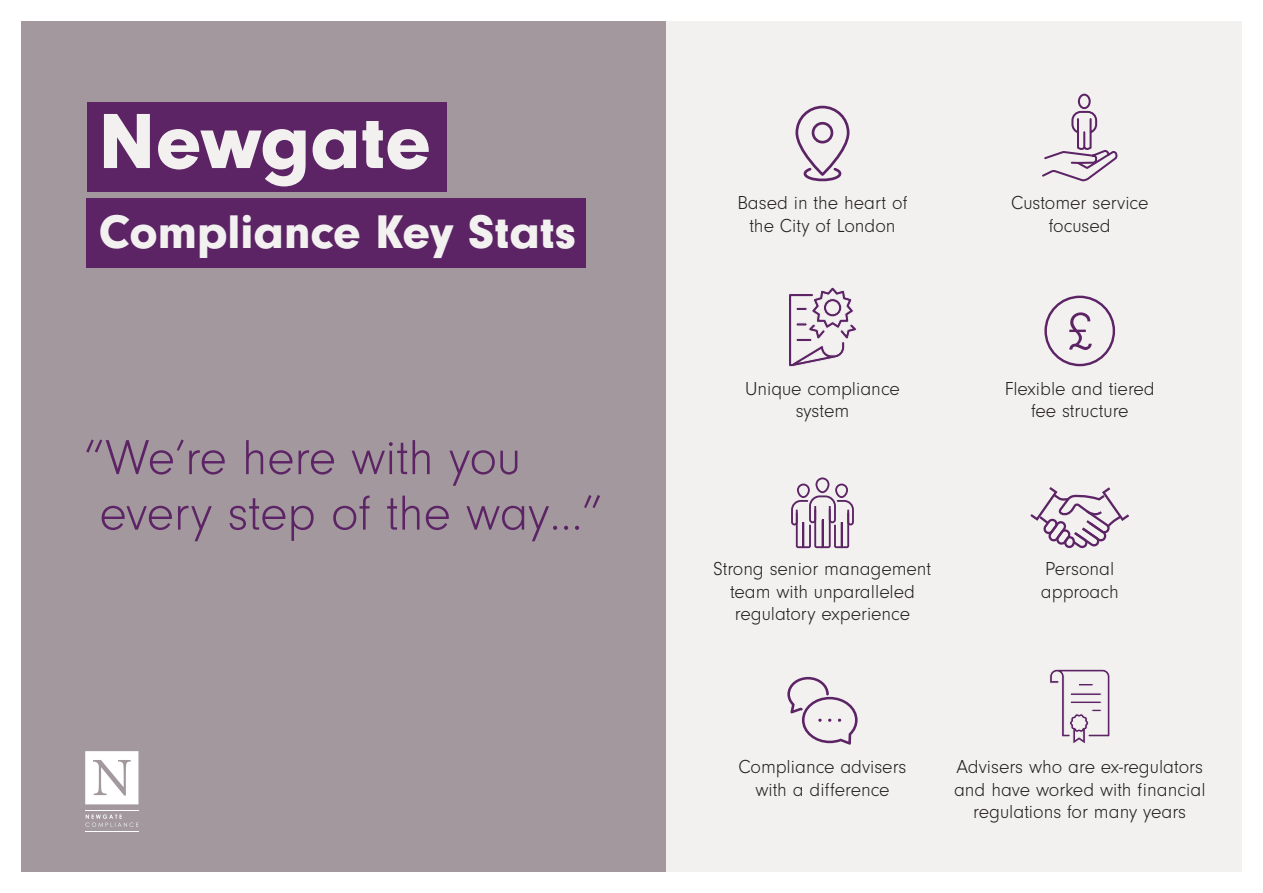
<style>
.page{position:relative;width:1263px;height:893px;background:#fff}
.page>*{position:absolute;margin:0;border:0;box-sizing:border-box;transform-origin:0 0}
.t1{font:900 81.15px "Neuzeit Gro";letter-spacing:.005em;color:#f2f1f0}
.t2{font:300 55.95px "Neuzeit Gro";color:#5c2365}
.purple_pull_out{font:300 51px/55.5px "Neuzeit Gro";letter-spacing:-.005em;color:#5c2365}
.t3{font:900 48.9px "Neuzeit Gro";color:#f2f1f0}
.black_infographic_co{font:300 19.5px/22.5px "Neuzeit Gro";color:#231f20;text-align:center}
</style>
<div class="page">
<div style="left:21px;top:21px;width:1221px;height:851px;background:#f2f1f0"></div>
<div style="left:21px;top:21px;width:644px;height:851px;background:#a2989e"></div>
<div style="left:87px;top:103px;width:360px;height:89px;background:#5c2365"></div>
<div style="left:87px;top:198px;width:499px;height:70px;background:#5c2365"></div>
<svg style="left:85px;top:751px;width:53px;height:53px;background:#f1eff0"></svg>
<svg style="left:86px;top:814px;width:52px;height:13px"></svg>
<hr style="left:85px;top:810px;width:53px;height:1px;background:#fff">
<hr style="left:85px;top:831px;width:53px;height:1px;background:#fff">
<svg style="left:787px;top:677px;width:71px;height:68px"></svg>
<svg style="left:791px;top:477px;width:63px;height:71px"></svg>
<svg style="left:1030px;top:487px;width:99px;height:61px"></svg>
<svg style="left:795px;top:105px;width:55px;height:77px"></svg>
<svg style="left:1042px;top:93px;width:76px;height:89px"></svg>
<svg style="left:789px;top:287px;width:67px;height:80px"></svg>
<div style="left:796px;top:338px;width:16px;height:4px;border:1px solid #f2f1f0;border-radius:2px"></div>
<div style="left:1044px;top:296px;width:71px;height:70px;border:2px solid #5c2365;border-radius:50%"></div>
<svg style="left:1049px;top:669px;width:61px;height:74px"></svg>
<p class="t1" style="left:99px;top:95px;width:333px">Newgate</p>
<p class="t3" style="left:99px;top:204px;width:479px">Compliance Key Stats</p>
<p class="purple_pull_out" style="left:84px;top:431px;width:520px">“We’re here with you every step of the way…”</p>
<p class="black_infographic_co" style="left:737px;top:192px;width:172px">Based in the heart of the City of London</p>
<p class="black_infographic_co" style="left:1011px;top:192px;width:139px">Customer service focused</p>
<p class="black_infographic_co" style="left:745px;top:378px;width:156px">Unique compliance system</p>
<p class="t2" style="left:1066px;top:302px;width:29px">£</p>
<p class="black_infographic_co" style="left:1005px;top:378px;width:151px">Flexible and tiered fee structure</p>
<p class="black_infographic_co" style="left:714px;top:558px;width:219px">Strong senior management team with unparalleled regulatory experience</p>
<p class="black_infographic_co" style="left:1041px;top:558px;width:79px;text-align:left">Personal approach</p>
<p class="black_infographic_co" style="left:738px;top:756px;width:170px">Compliance advisers with a difference</p>
<p class="black_infographic_co" style="left:954px;top:756px;width:253px">Advisers who are ex-regulators and have worked with financial regulations for many years</p>
</div>
